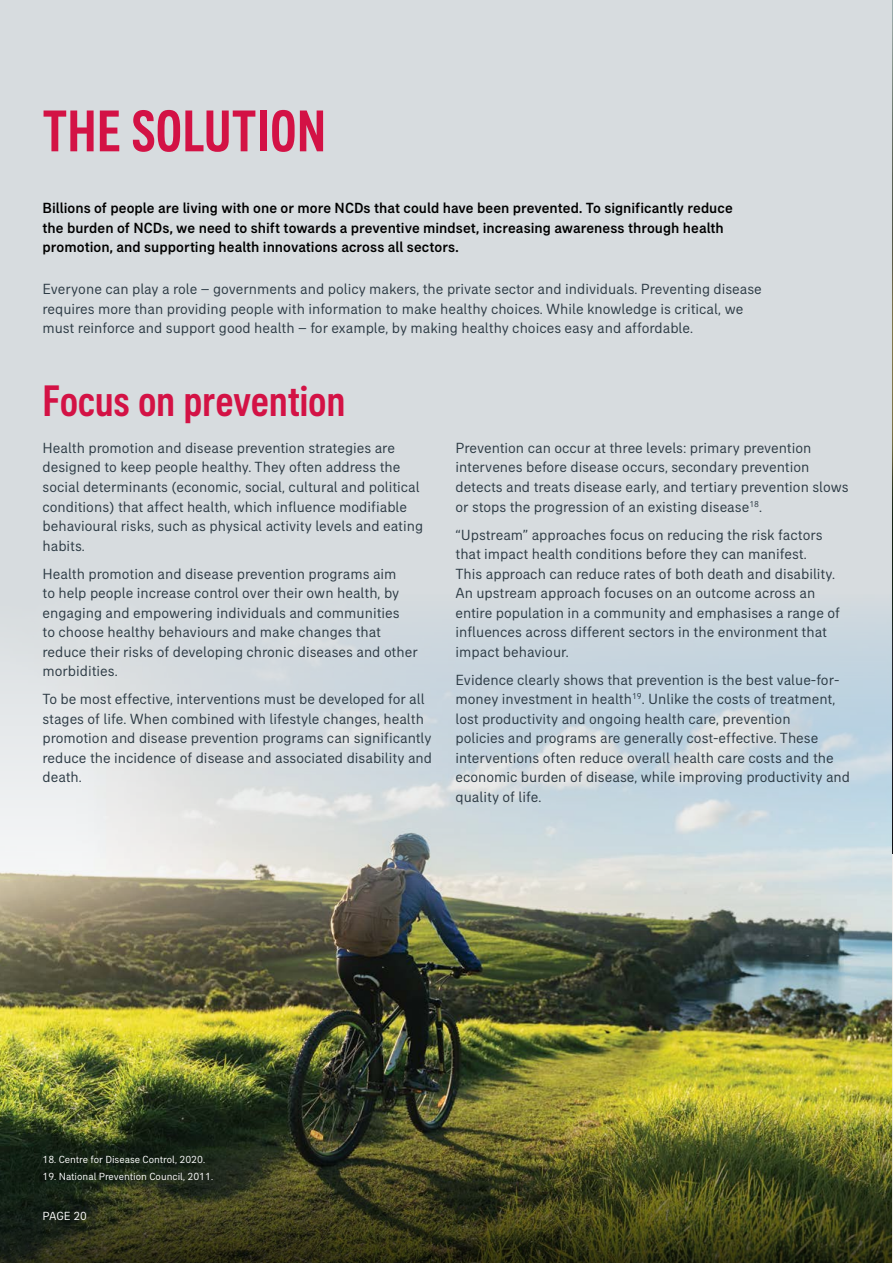
<style>
.page{position:relative;width:893px;height:1263px;background:#d7dcdf}
.page>*{position:absolute;margin:0;border:0;box-sizing:border-box;transform-origin:0 0}
.t1{font:500 condensed 60px "AIA Everest";color:#d31245}
.t2{font:500 condensed 45px "AIA Everest";letter-spacing:-.005em;color:#d31245}
.t3{font:15px/19.5px "AIA Everest";color:#2c3a44}
.t4{font:500 15px/19.5px "AIA Everest";letter-spacing:.005em;color:#000}
.t5{font:12px "AIA Everest";letter-spacing:-.005em;color:#fff}
.t6{font:10.5px "AIA Everest";color:#fff}
</style>
<div class="page">
<img style="left:0;top:619px;width:892px;height:484px">
<img style="left:0;top:1103px;width:892px;height:160px">
<img style="left:892px;top:0;width:1px;height:614px">
<hr style="left:892px;top:614px;width:1px;height:241px;background:#000">
<hr style="left:892px;top:855px;width:1px;height:408px;background:#eeebe9">
<h1 class="t1" style="left:43px;top:97px;width:285px">THE SOLUTION</h1>
<p class="t4" style="left:43px;top:198px;width:692px">Billions of people are living with one or more NCDs that could have been prevented. To significantly reduce the burden of NCDs, we need to shift towards a preventive mindset, increasing awareness through health promotion, and supporting health innovations across all sectors.</p>
<p class="t3" style="left:43px;top:279px;width:721px">Everyone can play a role – governments and policy makers, the private sector and individuals. Preventing disease requires more than providing people with information to make healthy choices. While knowledge is critical, we must reinforce and support good health – for example, by making healthy choices easy and affordable.</p>
<h2 class="t2" style="left:43px;top:376px;width:304px">Focus on prevention</h2>
<p class="t3" style="left:43px;top:438px;width:382px">Health promotion and disease prevention strategies are designed to keep people healthy. They often address the social determinants (economic, social, cultural and political conditions) that affect health, which influence modifiable behavioural risks, such as physical activity levels and eating habits.</p>
<p class="t3" style="left:43px;top:563px;width:377px">Health promotion and disease prevention programs aim<br>to help people increase control over their own health, by engaging and empowering individuals and communities<br>to choose healthy behaviours and make changes that reduce their risks of developing chronic diseases and other morbidities.</p>
<p class="t3" style="left:43px;top:689px;width:391px">To be most effective, interventions must be developed for all stages of life. When combined with lifestyle changes, health promotion and disease prevention programs can significantly reduce the incidence of disease and associated disability and death.</p>
<p class="t3" style="left:455px;top:438px;width:395px">Prevention can occur at three levels: primary prevention intervenes before disease occurs, secondary prevention detects and treats disease early, and tertiary prevention slows or stops the progression of an existing disease<sup>18</sup>.</p>
<p class="t3" style="left:455px;top:524px;width:386px">“Upstream” approaches focus on reducing the risk factors that impact health conditions before they can manifest.<br>This approach can reduce rates of both death and disability.<br>An upstream approach focuses on an outcome across an entire population in a community and emphasises a range of influences across different sectors in the environment that impact behaviour.</p>
<p class="t3" style="left:455px;top:669px;width:396px">Evidence clearly shows that prevention is the best value-for&shy;money investment in health<sup>19</sup>. Unlike the costs of treatment, lost productivity and ongoing health care, prevention<br>policies and programs are generally cost-effective. These interventions often reduce overall health care costs and the economic burden of disease, while improving productivity and quality of life.</p>
<p class="t6" style="left:43px;top:1153px;width:164px">18. Centre for Disease Control, 2020.</p>
<p class="t6" style="left:43px;top:1170px;width:172px">19. National Prevention Council, 2011.</p>
<p class="t5" style="left:43px;top:1209px;width:46px">PAGE 20</p>
</div>
